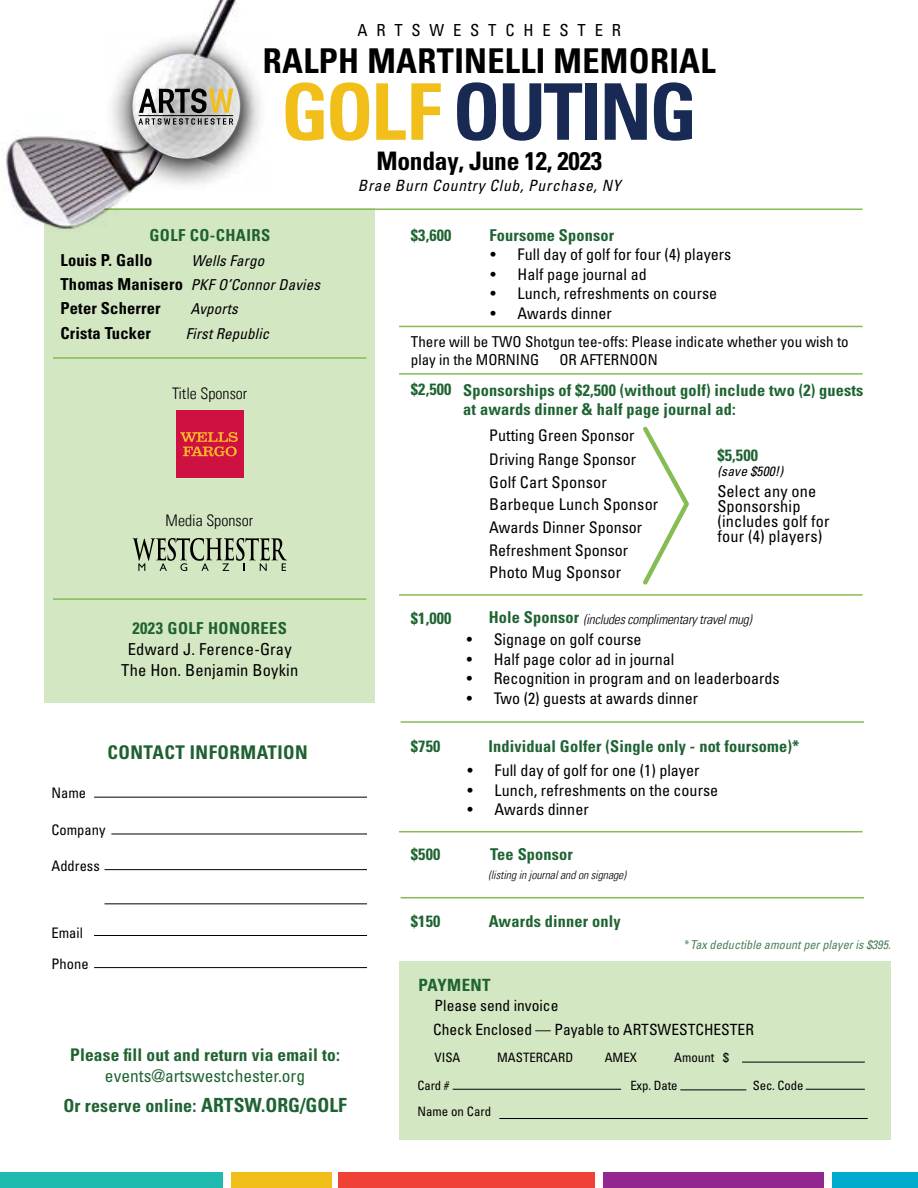
<style>
.page{position:relative;width:918px;height:1188px;background:#fff}
.page>*{position:absolute;margin:0;border:0;box-sizing:border-box;transform-origin:0 0}
.t1{font:700 condensed 78.15px "Univers LT Pro";letter-spacing:-.03em;color:#182a53}
.t2{font:700 condensed 34.2px "Univers LT Pro";letter-spacing:.01em;color:#000101}
.t3{font:700 condensed 25.5px "Univers LT Pro";letter-spacing:-.01em;color:#000}
.t4{font:700 condensed 18.9px "Univers LT Pro";letter-spacing:.025em;color:#1f6131}
.t5{font:700 condensed 18px "Univers LT Pro";letter-spacing:.01em;color:#1f6332}
.t6{font:700 condensed 17.4px "Univers LT Pro";letter-spacing:.01em;color:#1f6332}
.t7{font:condensed 17.4px "Univers LT Pro";color:#1f6332}
.t8{font:700 condensed 16.95px "Univers LT Pro";letter-spacing:.025em;color:#1f6332}
.t9{font:condensed 16.65px "Univers LT Pro";letter-spacing:.53em;color:#000101}
.t10{font:condensed 16.5px/21.1px "Univers LT Pro";letter-spacing:.01em;color:#000;text-align:center}
.t11{font:700 condensed 16.5px "Univers LT Pro";letter-spacing:.01em;color:#000}
.t12{font:700 condensed 16.5px "Univers LT Pro";letter-spacing:.025em;color:#1f6131}
.t13{font:700 condensed 16.35px/19.5px "Univers LT Pro";letter-spacing:.01em;color:#1f6332}
.t14{font:condensed 16.35px/15px "Univers LT Pro";letter-spacing:.01em;color:#000}
.t15{font:condensed 16.05px "Univers LT Pro";color:#000}
.t16{font:15.9px "Univers Com 47 Light Cond";color:#000}
.t17{font:italic condensed 15.6px "Univers LT Pro";letter-spacing:.045em;color:#000}
.t18{font:condensed 15.45px/24.2px "Univers LT Pro";color:#000}
.t19{font:condensed 15px/18px "Univers LT Pro";color:#000}
.t20{font:italic condensed 15px/24.5px "Univers LT Pro";letter-spacing:.01em;color:#000}
.t21{font:condensed 14.55px/30.5px "Univers LT Pro";color:#000}
.t22{font:13.5px "Univers Com 47 Light Cond Obl";letter-spacing:-.015em;color:#000}
.t23{font:italic condensed 13.5px "Univers LT Pro";letter-spacing:.01em;color:#000}
.t24{font:condensed 12.9px "Univers LT Pro";color:#000}
.t25{font:condensed 12.75px "Univers LT Pro";letter-spacing:-.01em;color:#000}
.t26{font:italic condensed 12.3px "Univers LT Pro";color:#1f6131}
.t27{font:11.7px "Univers Com 47 Light Cond Obl";letter-spacing:-.005em;color:#000}
.s1{color:#f2be1a}
.s2{font-weight:700;font-style:normal;font-size:16.5px}
.s3{font-size:19.5px}
</style>
<div class="page">
<div style="left:399px;top:961px;width:492px;height:179px;background:#d4e7c3"></div>
<hr style="left:94px;top:797px;width:273px;height:1px;background:#000">
<hr style="left:111px;top:834px;width:256px;height:1px;background:#000">
<hr style="left:105px;top:869px;width:262px;height:1px;background:#000">
<hr style="left:105px;top:903px;width:262px;height:1px;background:#000">
<hr style="left:94px;top:935px;width:273px;height:1px;background:#000">
<hr style="left:94px;top:967px;width:273px;height:1px;background:#000">
<div style="left:44px;top:208px;width:331px;height:495px;background:#d4e7c3"></div>
<hr style="left:399px;top:594px;width:464px;height:2px;background:#85bc54">
<hr style="left:401px;top:721px;width:463px;height:2px;background:#85bc54">
<hr style="left:399px;top:831px;width:464px;height:1px;background:#85bc54">
<hr style="left:399px;top:326px;width:464px;height:1px;background:#85bc54">
<hr style="left:399px;top:373px;width:464px;height:2px;background:#85bc54">
<hr style="left:81px;top:208px;width:782px;height:2px;background:#85bc54">
<hr style="left:742px;top:1062px;width:123px;height:1px;background:#000">
<hr style="left:499px;top:1118px;width:369px;height:1px;background:#000">
<hr style="left:453px;top:1089px;width:168px;height:1px;background:#000">
<hr style="left:680px;top:1090px;width:66px;height:1px;background:#000">
<hr style="left:806px;top:1089px;width:59px;height:1px;background:#000">
<img style="left:6px;top:0;width:269px;height:230px">
<hr style="left:53px;top:357px;width:314px;height:2px;background:#85bc54">
<div style="left:231px;top:1173px;width:100px;height:15px;background:#f2be1a"></div>
<div style="left:339px;top:1173px;width:256px;height:15px;background:#ef4136"></div>
<div style="left:0;top:1173px;width:222px;height:15px;background:#1fbbb0"></div>
<div style="left:603px;top:1173px;width:221px;height:15px;background:#92278f"></div>
<div style="left:833px;top:1173px;width:85px;height:15px;background:#00abcb"></div>
<svg style="left:138px;top:88px;width:95px;height:37px;background:#979284"></svg>
<hr style="left:139px;top:115px;width:94px;height:1px;background:#000">
<hr style="left:401px;top:897px;width:463px;height:1px;background:#85bc54">
<div style="left:176px;top:411px;width:67px;height:67px;background:#ce1141"></div>
<svg style="left:180px;top:432px;width:58px;height:24px"></svg>
<svg style="left:133px;top:538px;width:154px;height:33px"></svg>
<hr style="left:53px;top:598px;width:314px;height:2px;background:#85bc54">
<svg style="left:643px;top:426px;width:46px;height:159px"></svg>
<p class="t9" style="left:357px;top:19px;width:265px">ARTSWESTCHESTER</p>
<h2 class="t2" style="left:263px;top:40px;width:454px">RALPH MARTINELLI MEMORIAL</h2>
<h1 class="t1" style="left:281px;top:64px;width:418px"><span class="s1">GOLF</span> OUTING</h1>
<h3 class="t3" style="left:376px;top:146px;width:227px">Monday, June 12, 2023</h3>
<p class="t17" style="left:358px;top:176px;width:264px">Brae Burn Country Club, Purchase, NY</p>
<p class="t12" style="left:149px;top:225px;width:122px">GOLF CO-CHAIRS</p>
<p class="t11" style="left:61px;top:250px;width:93px">Louis P. Gallo</p>
<p class="t20" style="left:61px;top:248px;width:261px;text-indent:131px">Wells Fargo<br><span class="s2">Thomas Manisero</span> PKF O’Connor Davies</p>
<p class="t11" style="left:61px;top:298px;width:102px">Peter Scherrer</p>
<p class="t20" style="left:191px;top:297px;width:49px">Avports</p>
<p class="t11" style="left:61px;top:323px;width:92px">Crista Tucker</p>
<p class="t20" style="left:186px;top:321px;width:85px">First Republic</p>
<p class="t16" style="left:172px;top:383px;width:77px">Title Sponsor</p>
<p class="t16" style="left:166px;top:511px;width:89px">Media Sponsor</p>
<p class="t12" style="left:133px;top:618px;width:156px">2023 GOLF HONOREES</p>
<p class="t10" style="left:121px;top:639px;width:178px">Edward J. Ference-Gray<br>The Hon. Benjamin Boykin</p>
<p class="t4" style="left:108px;top:740px;width:202px">CONTACT INFORMATION</p>
<p class="t21" style="left:52px;top:777px;width:36px">Name</p>
<p class="t21" style="left:52px;top:814px;width:56px">Company</p>
<p class="t21" style="left:52px;top:851px;width:50px">Address</p>
<p class="t21" style="left:52px;top:918px;width:39px">Email<br>Phone</p>
<p class="t6" style="left:70px;top:1044px;width:271px">Please fill out and return via email to:</p>
<p class="t7" style="left:105px;top:1065px;width:202px">events@artswestchester.org</p>
<p class="t5" style="left:63px;top:1095px;width:285px">Or reserve online: <span class="s3">ARTSW.ORG/GOLF</span></p>
<p class="t13" style="left:411px;top:226px;width:42px">$3,600</p>
<p class="t13" style="left:489px;top:226px;width:126px">Foursome Sponsor</p>
<p class="t15" style="left:491px;top:244px;width:242px">• Full day of golf for four (4) players</p>
<p class="t15" style="left:491px;top:264px;width:158px">• Half page journal ad</p>
<p class="t15" style="left:491px;top:283px;width:228px">• Lunch, refreshments on course</p>
<p class="t15" style="left:491px;top:303px;width:123px">• Awards dinner</p>
<p class="t19" style="left:411px;top:332px;width:439px">There will be TWO Shotgun tee-offs: Please indicate whether you wish to play in the MORNING</p>
<p class="t19" style="left:559px;top:350px;width:100px">OR AFTERNOON</p>
<p class="t13" style="left:411px;top:380px;width:42px">$2,500</p>
<p class="t13" style="left:411px;top:608px;width:42px">$1,000</p>
<p class="t13" style="left:463px;top:380px;width:402px">Sponsorships of $2,500 (without golf) include two (2) guests at awards dinner &amp; half page journal ad:</p>
<p class="t15" style="left:489px;top:426px;width:147px">Putting Green Sponsor</p>
<p class="t15" style="left:489px;top:449px;width:148px">Driving Range Sponsor</p>
<p class="t14" style="left:489px;top:475px;width:119px">Golf Cart Sponsor</p>
<p class="t14" style="left:489px;top:497px;width:171px">Barbeque Lunch Sponsor</p>
<p class="t15" style="left:489px;top:517px;width:154px">Awards Dinner Sponsor</p>
<p class="t14" style="left:489px;top:564px;width:134px">Photo Mug Sponsor</p>
<p class="t15" style="left:489px;top:540px;width:140px">Refreshment Sponsor</p>
<p class="t13" style="left:717px;top:445px;width:42px">$5,500</p>
<p class="t23" style="left:717px;top:462px;width:67px">(save $500!)</p>
<p class="t14" style="left:717px;top:484px;width:114px">Select any one<br>Sponsorship (includes golf for four (4) players)</p>
<p class="t13" style="left:489px;top:608px;width:92px">Hole Sponsor</p>
<p class="t22" style="left:583px;top:611px;width:170px">(includes complimentary travel mug)</p>
<p class="t15" style="left:467px;top:630px;width:176px">• Signage on golf course</p>
<p class="t15" style="left:467px;top:649px;width:209px">• Half page color ad in journal</p>
<p class="t15" style="left:467px;top:669px;width:314px">• Recognition in program and on leaderboards</p>
<p class="t15" style="left:467px;top:688px;width:233px">• Two (2) guests at awards dinner</p>
<p class="t13" style="left:411px;top:737px;width:31px">$750</p>
<p class="t13" style="left:411px;top:844px;width:31px">$500</p>
<p class="t13" style="left:488px;top:736px;width:312px">Individual Golfer (Single only - not foursome)*</p>
<p class="t15" style="left:468px;top:760px;width:233px">• Full day of golf for one (1) player</p>
<p class="t15" style="left:468px;top:780px;width:252px">• Lunch, refreshments on the course</p>
<p class="t15" style="left:468px;top:799px;width:123px">• Awards dinner</p>
<p class="t13" style="left:490px;top:844px;width:84px">Tee Sponsor</p>
<p class="t27" style="left:488px;top:868px;width:139px">(listing in journal and on signage)</p>
<p class="t13" style="left:411px;top:911px;width:31px">$150</p>
<p class="t13" style="left:489px;top:911px;width:133px">Awards dinner only</p>
<p class="t26" style="left:685px;top:937px;width:208px">*Tax deductible amount per player is $395.</p>
<p class="t8" style="left:419px;top:975px;width:74px">PAYMENT</p>
<p class="t18" style="left:433px;top:993px;width:322px">Please send invoice<br>Check Enclosed –– Payable to ARTSWESTCHESTER</p>
<p class="t24" style="left:435px;top:1049px;width:27px">VISA</p>
<p class="t24" style="left:497px;top:1049px;width:78px">MASTERCARD</p>
<p class="t24" style="left:605px;top:1049px;width:34px">AMEX</p>
<p class="t24" style="left:674px;top:1049px;width:56px">Amount $</p>
<p class="t25" style="left:417px;top:1078px;width:33px">Card #</p>
<p class="t25" style="left:630px;top:1078px;width:49px">Exp. Date</p>
<p class="t25" style="left:753px;top:1078px;width:52px">Sec. Code</p>
<p class="t24" style="left:417px;top:1103px;width:75px">Name on Card</p>
</div>
